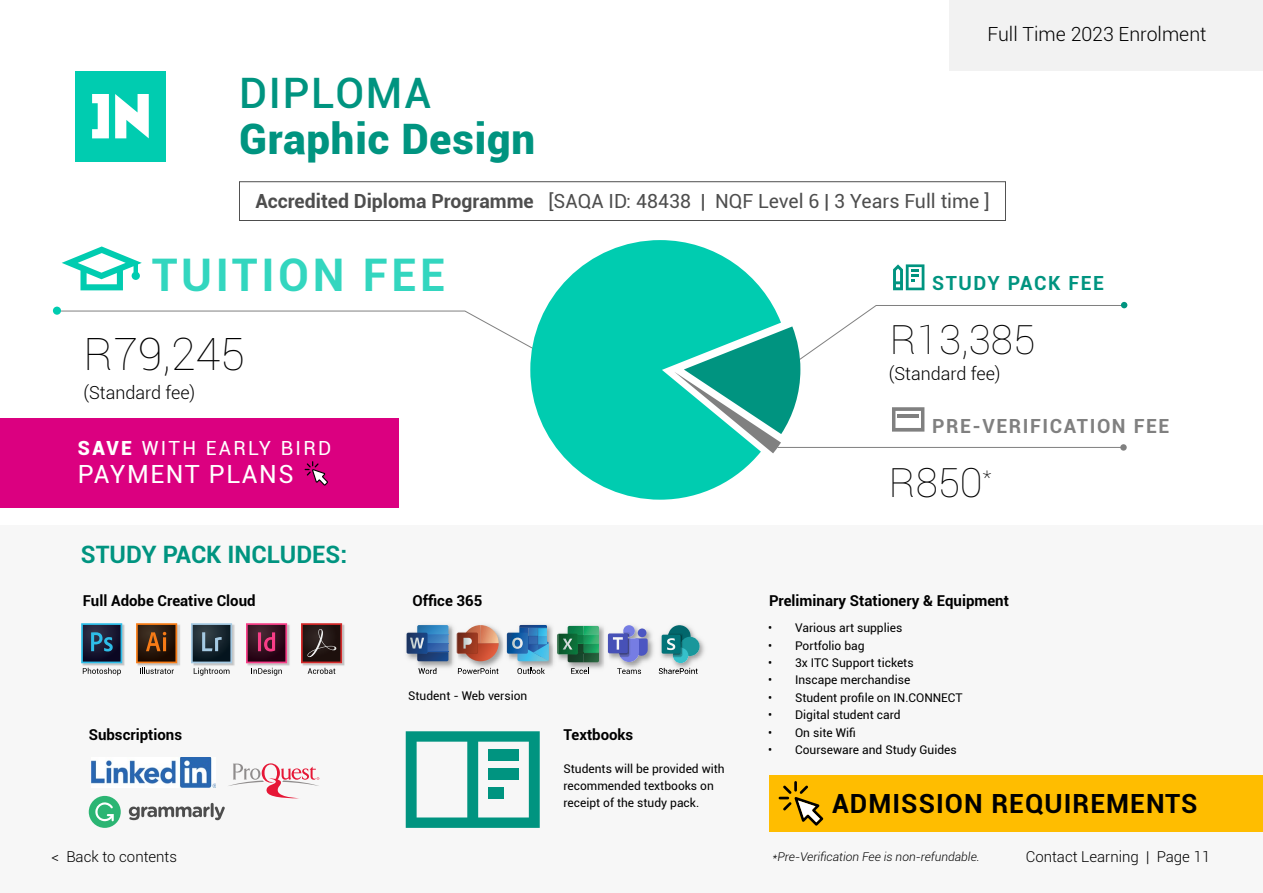
<style>
.page{position:relative;width:1263px;height:893px;background:#fff}
.page>*{position:absolute;margin:0;border:0;box-sizing:border-box;transform-origin:0 0}
.t1{font:700 45px "Roboto";letter-spacing:.08em;color:#33d6bf}
.t2{font:100 45px "Roboto";color:#000}
.t3{font:900 42px "Roboto";letter-spacing:.02em;color:#009480}
.t4{font:500 42px "Roboto";letter-spacing:.04em;color:#009480}
.t5{font:100 40.5px "Roboto";color:#000}
.t6{font:700 26.4px "Roboto";letter-spacing:.04em;color:#000}
.t7{font:25.05px "Roboto";letter-spacing:.06em;color:#fff}
.t8{font:700 24px "Roboto";color:#009480}
.t9{font:19.5px "Roboto";color:#000}
.t10{font:300 19.5px "Roboto";color:#000}
.t11{font:700 19.5px "Roboto";letter-spacing:.08em;color:#808080}
.t12{font:19.5px "Roboto";letter-spacing:.12em;color:#fff}
.t13{font:700 19.5px "Roboto";letter-spacing:.08em;color:#009480}
.t14{font:300 18px "Roboto";color:#000}
.t15{font:700 15px "Roboto";color:#000}
.t16{font:300 15px "Roboto";color:#000}
.t17{font:12px/17.4px "Roboto";color:#000}
.t18{font:italic 300 12px "Roboto";color:#000}
.s1{font-weight:700}
.s2{font-weight:900}
</style>
<div class="page">
<div style="left:0;top:525px;width:1263px;height:368px;background:#f7f7f7"></div>
<svg style="left:60px;top:310px;width:470px;height:38px"></svg>
<div style="left:75px;top:71px;width:91px;height:90px;background:#00ccb0"></div>
<svg style="left:115px;top:94px;width:34px;height:44px"></svg>
<svg style="left:92px;top:94px;width:17px;height:44px"></svg>
<div style="left:949px;top:0;width:314px;height:70px;background:#f2f2f2"></div>
<svg style="left:530px;top:240px;width:244px;height:260px;fill:#00ccb0"></svg>
<svg style="left:62px;top:246px;width:80px;height:44px"></svg>
<div style="left:53px;top:307px;width:8px;height:8px;background:#00ccb0;border-radius:50%"></div>
<svg style="left:893px;top:264px;width:31px;height:26px"></svg>
<svg style="left:674px;top:302px;width:453px;height:151px"></svg>
<hr style="left:898px;top:414px;width:21px;height:4px;background:#808080">
<div style="left:0;top:418px;width:398px;height:89px;background:#db0080"></div>
<svg style="left:305px;top:461px;width:23px;height:25px"></svg>
<div style="left:769px;top:775px;width:494px;height:57px;background:#ffbd00"></div>
<svg style="left:779px;top:781px;width:44px;height:45px"></svg>
<svg style="left:406px;top:731px;width:134px;height:97px"></svg>
<div style="left:488px;top:749px;width:31px;height:12px;background:#009480"></div>
<div style="left:488px;top:768px;width:31px;height:11px;background:#009480"></div>
<div style="left:488px;top:787px;width:15px;height:11px;background:#009480"></div>
<svg style="left:129px;top:763px;width:191px;height:57px"></svg>
<div style="left:89px;top:796px;width:32px;height:32px;background:#2bb573;border-radius:50%"></div>
<svg style="left:95px;top:802px;width:19px;height:19px"></svg>
<img style="left:92px;top:757px;width:124px;height:30px">
<img style="left:117px;top:623px;width:118px;height:53px">
<img style="left:139px;top:623px;width:40px;height:53px">
<img style="left:274px;top:623px;width:71px;height:53px">
<svg style="left:81px;top:623px;width:41px;height:52px"></svg>
<svg style="left:136px;top:623px;width:41px;height:51px"></svg>
<svg style="left:246px;top:623px;width:41px;height:52px"></svg>
<svg style="left:191px;top:623px;width:41px;height:52px"></svg>
<svg style="left:301px;top:623px;width:41px;height:51px"></svg>
<img style="left:567px;top:625px;width:37px;height:44px">
<svg style="left:571px;top:668px;width:18px;height:6px"></svg>
<img style="left:468px;top:632px;width:35px;height:39px">
<svg style="left:458px;top:668px;width:40px;height:6px"></svg>
<img style="left:406px;top:624px;width:47px;height:47px">
<img style="left:453px;top:629px;width:5px;height:42px">
<svg style="left:457px;top:625px;width:42px;height:36px"></svg>
<svg style="left:418px;top:668px;width:18px;height:6px"></svg>
<svg style="left:407px;top:625px;width:41px;height:36px"></svg>
<img style="left:517px;top:624px;width:36px;height:44px">
<img style="left:553px;top:645px;width:1px;height:18px">
<svg style="left:557px;top:626px;width:42px;height:36px"></svg>
<img style="left:503px;top:634px;width:4px;height:18px">
<svg style="left:517px;top:668px;width:28px;height:6px"></svg>
<svg style="left:507px;top:625px;width:42px;height:36px"></svg>
<img style="left:607px;top:625px;width:98px;height:48px">
<svg style="left:623px;top:625px;width:12px;height:12px"></svg>
<svg style="left:638px;top:628px;width:8px;height:9px"></svg>
<div style="left:608px;top:633px;width:20px;height:20px;background:#4a54bd;border-radius:2px"></div>
<svg style="left:613px;top:632px;width:35px;height:30px"></svg>
<svg style="left:617px;top:668px;width:24px;height:6px"></svg>
<svg style="left:659px;top:668px;width:39px;height:6px"></svg>
<div style="left:668px;top:625px;width:23px;height:23px;background:#036b70;border-radius:50%"></div>
<div style="left:680px;top:637px;width:20px;height:19px;background:#1a9ca1;border-radius:50%"></div>
<div style="left:673px;top:648px;width:15px;height:15px;background:#36c0ca;border-radius:50%"></div>
<div style="left:662px;top:635px;width:19px;height:19px;background:#03787d;border-radius:2px"></div>
<svg style="left:667px;top:633px;width:16px;height:24px"></svg>
<h2 class="t4" style="left:239px;top:64px;width:194px">DIPLOMA</h2>
<h2 class="t3" style="left:239px;top:110px;width:298px">Graphic Design</h2>
<h3 class="t10" style="left:987px;top:21px;width:220px">Full Time 2023 Enrolment</h3>
<h3 class="t9" style="left:255px;top:188px;width:736px"><span class="s1">Accredited Diploma Programme</span> [SAQA ID: 48438 | NQF Level 6 | 3 Years Full time ]</h3>
<h1 class="t1" style="left:152px;top:243px;width:295px">TUITION FEE</h1>
<h3 class="t13" style="left:932px;top:270px;width:173px">STUDY PACK FEE</h3>
<h1 class="t2" style="left:83px;top:322px;width:163px">R79,245</h1>
<h3 class="t5" style="left:890px;top:312px;width:147px">R13,385</h3>
<h3 class="t14" style="left:889px;top:361px;width:113px">(Standard fee)</h3>
<h3 class="t14" style="left:83px;top:380px;width:113px">(Standard fee)</h3>
<h3 class="t12" style="left:78px;top:434px;width:255px"><span class="s2">SAVE</span> WITH EARLY BIRD</h3>
<h3 class="t7" style="left:78px;top:456px;width:217px">PAYMENT PLANS</h3>
<h3 class="t8" style="left:81px;top:538px;width:268px">STUDY PACK INCLUDES:</h3>
<p class="t15" style="left:83px;top:590px;width:174px">Full Adobe Creative Cloud</p>
<p class="t15" style="left:413px;top:590px;width:71px">Office 365</p>
<p class="t17" style="left:408px;top:687px;width:121px">Student - Web version</p>
<p class="t15" style="left:89px;top:724px;width:95px">Subscriptions</p>
<p class="t15" style="left:563px;top:724px;width:71px">Textbooks</p>
<p class="t17" style="left:563px;top:759px;width:163px">Students will be provided with recommended textbooks on receipt of the study pack.</p>
<h3 class="t11" style="left:932px;top:412px;width:239px">PRE-VERIFICATION FEE</h3>
<h3 class="t5" style="left:889px;top:454px;width:105px">R850<sup>*</sup></h3>
<p class="t15" style="left:769px;top:590px;width:241px">Preliminary Stationery &amp; Equipment</p>
<p class="t17" style="left:768px;top:619px;width:136px">• Various art supplies</p>
<p class="t17" style="left:768px;top:636px;width:98px">• Portfolio bag</p>
<p class="t17" style="left:768px;top:654px;width:147px">• 3x ITC Support tickets</p>
<p class="t17" style="left:768px;top:671px;width:144px">• Inscape merchandise</p>
<p class="t17" style="left:768px;top:688px;width:196px">• Student profile on IN.CONNECT</p>
<p class="t17" style="left:768px;top:706px;width:134px">• Digital student card</p>
<p class="t17" style="left:768px;top:723px;width:89px">• On site Wifi</p>
<p class="t17" style="left:768px;top:741px;width:190px">• Courseware and Study Guides</p>
<h3 class="t6" style="left:832px;top:785px;width:367px">ADMISSION REQUIREMENTS</h3>
<p class="t16" style="left:51px;top:846px;width:127px">&lt; Back to contents</p>
<p class="t16" style="left:1026px;top:846px;width:186px">Contact Learning | Page 11</p>
<p class="t18" style="left:772px;top:848px;width:209px">*Pre-Verification Fee is non-refundable.</p>
</div>
